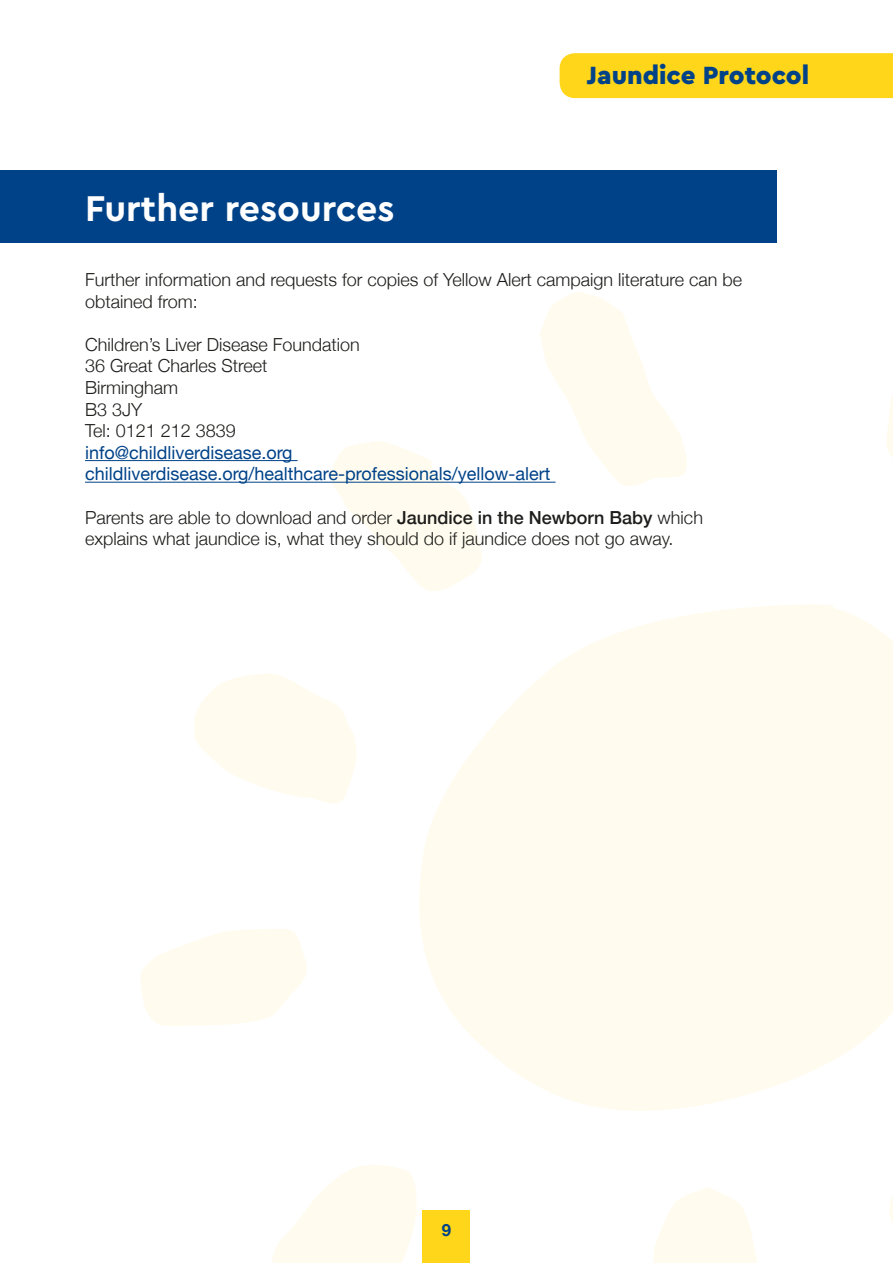
<style>
.page{position:relative;width:893px;height:1263px;background:#fff}
.page>*{position:absolute;margin:0;border:0;box-sizing:border-box;transform-origin:0 0}
.t1{font:700 37.5px "Cera Basic";color:#fff}
.t2{font:900 26.1px "Cera Basic";color:#004288}
.t3{font:300 18px/21.6px "Helvetica Neue";color:#1d1d1b}
.t4{font:18px/21.6px "Helvetica Neue";color:#004288}
.t5{font:700 16.8px "Helvetica Neue";color:#004288}
.s1{font-weight:500}
</style>
<div class="page">
<svg style="left:419px;top:604px;width:474px;height:507px;fill:#fffcef"></svg>
<svg style="left:272px;top:1165px;width:144px;height:98px"></svg>
<svg style="left:140px;top:929px;width:167px;height:97px"></svg>
<svg style="left:194px;top:674px;width:162px;height:130px"></svg>
<svg style="left:330px;top:441px;width:152px;height:150px"></svg>
<svg style="left:540px;top:292px;width:147px;height:194px"></svg>
<svg style="left:887px;top:395px;width:6px;height:63px"></svg>
<svg style="left:889px;top:1196px;width:4px;height:28px"></svg>
<svg style="left:654px;top:1188px;width:103px;height:75px"></svg>
<div style="left:581px;top:610px;width:312px;height:351px;background:#fffcef"></div>
<div style="left:423px;top:1210px;width:47px;height:53px;background:#ffd61a"></div>
<div style="left:560px;top:53px;width:333px;height:45px;background:#ffd61a"></div>
<hr style="left:85px;top:460px;width:213px;height:1px;background:#004288">
<hr style="left:85px;top:482px;width:470px;height:1px;background:#004288">
<div style="left:0;top:170px;width:776px;height:72px;background:#004288"></div>
<h1 class="t1" style="left:85px;top:187px;width:311px">Further resources</h1>
<h2 class="t2" style="left:587px;top:60px;width:224px">Jaundice Protocol</h2>
<p class="t3" style="left:85px;top:267px;width:659px">Further information and requests for copies of Yellow Alert campaign literature can be obtained from:</p>
<p class="t3" style="left:85px;top:332px;width:276px">Children’s Liver Disease Foundation<br>36 Great Charles Street<br>Birmingham<br>B3 3JY<br>Tel: 0121 212 3839</p>
<p class="t4" style="left:85px;top:443px;width:467px">info@childliverdisease.org childliverdisease.org/healthcare-professionals/yellow-alert</p>
<p class="t3" style="left:85px;top:505px;width:619px">Parents are able to download and order <span class="s1">Jaundice in the Newborn Baby</span> which explains what jaundice is, what they should do if jaundice does not go away.</p>
<p class="t5" style="left:442px;top:1217px;width:11px">9</p>
</div>
